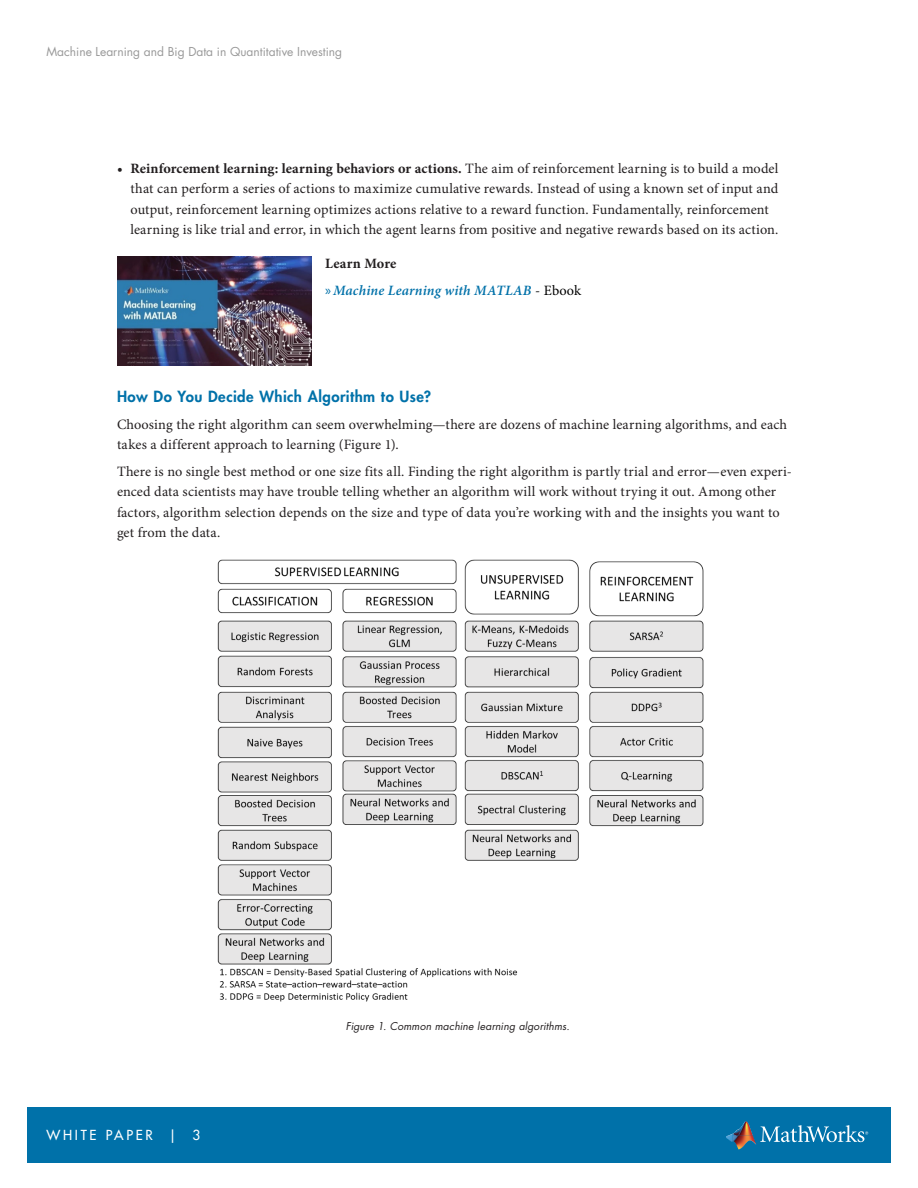
<style>
.page{position:relative;width:918px;height:1188px;background:#fff}
.page>*{position:absolute;margin:0;border:0;box-sizing:border-box;transform-origin:0 0}
.Heading_2{font:800 15px "Futura Std";letter-spacing:.03em;color:#0071a9}
.Body_Copy{font:14.25px/20.2px "Minion Pro";letter-spacing:.005em;color:#231f20}
.t1{font:italic 600 14.25px "Minion Pro";letter-spacing:.01em;color:#0071a9}
.Body_Copy-2{font:700 14.25px "Minion Pro";letter-spacing:.015em;color:#231f20}
.t2{font:500 13.5px "Futura Std";letter-spacing:.2em;color:#fff}
.t3{font:12px "Futura Std";color:#999}
.t4{font:italic 10.5px "Futura Std";letter-spacing:.01em;color:#231f20}
.s1{font-weight:700}
.s2{font-family:"Myriad Pro";font-weight:400;font-style:normal}
.s3{font-weight:400;font-style:normal;color:#000}
</style>
<div class="page">
<div style="left:27px;top:1108px;width:864px;height:55px;background:#0071a9"></div>
<img style="left:733px;top:1121px;width:20px;height:14px">
<svg style="left:726px;top:1134px;width:7px;height:8px"></svg>
<img style="left:733px;top:1135px;width:23px;height:14px">
<svg style="left:760px;top:1125px;width:108px;height:17px"></svg>
<img style="left:117px;top:256px;width:195px;height:110px">
<img style="left:217px;top:560px;width:487px;height:442px">
<p class="t3" style="left:46px;top:44px;width:297px">Machine Learning and Big Data in Quantitative Investing</p>
<p class="Body_Copy" style="left:130px;top:159px;width:649px;text-indent:-14px"><span class="s1">• Reinforcement learning: learning behaviors or actions.</span> The aim of reinforcement learning is to build a model that can perform a series of actions to maximize cumulative rewards. Instead of using a known set of input and output, reinforcement learning optimizes actions relative to a reward function. Fundamentally, reinforcement learning is like trial and error, in which the agent learns from positive and negative rewards based on its action.</p>
<p class="Body_Copy-2" style="left:325px;top:255px;width:73px">Learn More</p>
<p class="t1" style="left:325px;top:282px;width:257px"><span class="s2">»</span>Machine Learning with MATLAB <span class="s3">- Ebook</span></p>
<p class="Heading_2" style="left:117px;top:387px;width:316px">How Do You Decide Which Algorithm to Use?</p>
<p class="Body_Copy" style="left:117px;top:415px;width:672px">Choosing the right algorithm can seem overwhelming—there are dozens of machine learning algorithms, and each takes a different approach to learning (Figure 1).</p>
<p class="Body_Copy" style="left:117px;top:462px;width:676px">There is no single best method or one size fits all. Finding the right algorithm is partly trial and error—even experi&shy;enced data scientists may have trouble telling whether an algorithm will work without trying it out. Among other factors, algorithm selection depends on the size and type of data you’re working with and the insights you want to get from the data.</p>
<p class="t2" style="left:46px;top:1127px;width:155px">WHITE PAPER | 3</p>
<p class="t4" style="left:346px;top:1019px;width:225px">Figure 1. Common machine learning algorithms.</p>
</div>
